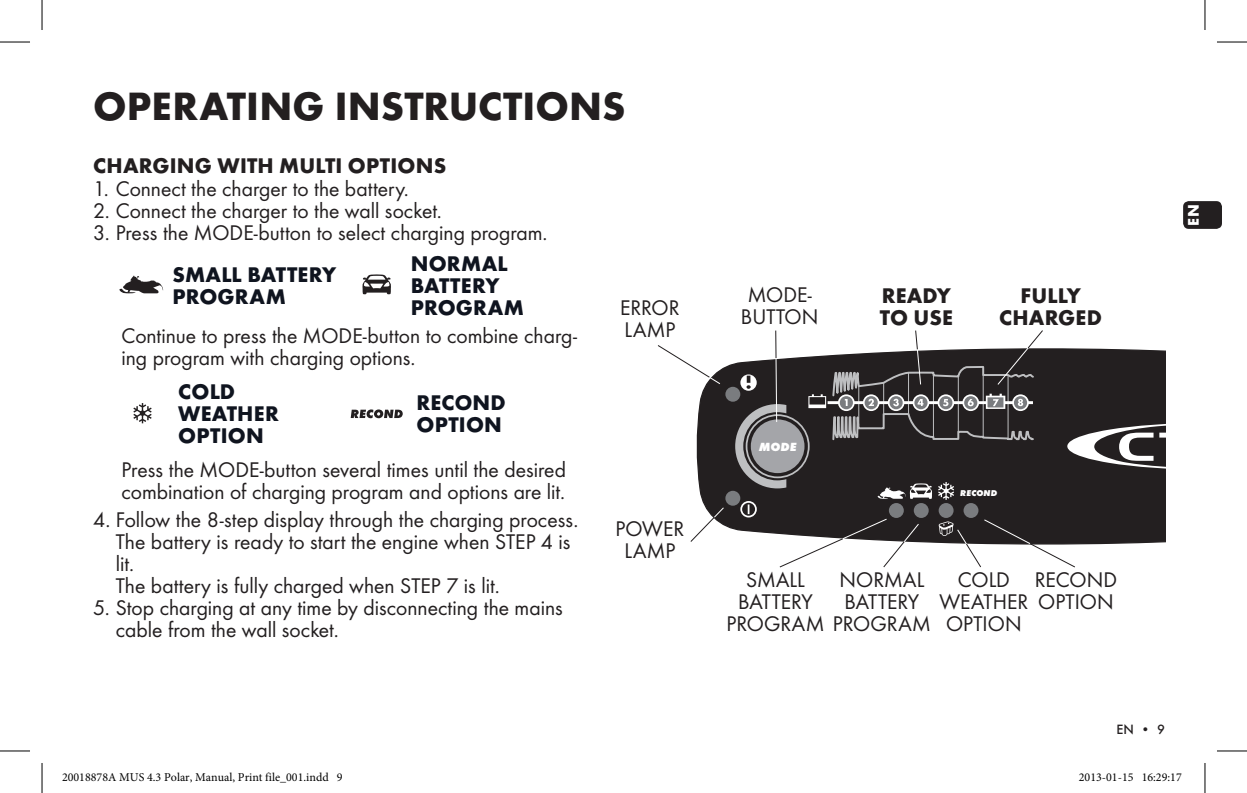
<style>
.page{position:relative;width:1247px;height:793px;background:#fff}
.page>*{position:absolute;margin:0;border:0;box-sizing:border-box;transform-origin:0 0}
.t1{font:700 41px "Futura";color:#231f20}
.t2{font:22px/22px "Futura Boo";color:#231f20}
.t3{font:700 22px/22px "Futura";letter-spacing:.01em;color:#0f141f}
.t4{font:700 22px/22px "Futura";letter-spacing:.005em;color:#231f20;text-align:center}
.t5{font:700 16px "Futura";color:#fff}
.t6{font:500 14px "Futura";color:#231f20}
.t7{font:italic 700 expanded 12.2px "Futura";color:#fff}
.t8{font:12px "Minion Pro";color:#000}
.t9{font:italic 700 expanded 8.8px "Futura";color:#fff}
.s1{font-style:italic}
</style>
<div class="page">
<div style="left:1182px;top:201px;width:39px;height:28px;background:#231f20;border-radius:6px"></div>
<div style="left:696px;top:348px;width:469px;height:196px;background:#231f20"></div>
<div style="left:749px;top:418px;width:57px;height:57px;background:#a4a5a9;border-radius:50%"></div>
<div style="left:747px;top:416px;width:60px;height:60px;border:3px solid #231f20;border-radius:50%"></div>
<div style="left:725px;top:491px;width:15px;height:15px;background:#7a7c7f;border-radius:50%"></div>
<div style="left:888px;top:503px;width:15px;height:15px;background:#7a7c7f;border-radius:50%"></div>
<div style="left:913px;top:503px;width:15px;height:15px;background:#7a7c7f;border-radius:50%"></div>
<div style="left:938px;top:503px;width:15px;height:15px;background:#7a7c7f;border-radius:50%"></div>
<div style="left:963px;top:503px;width:15px;height:15px;background:#7a7c7f;border-radius:50%"></div>
<div style="left:725px;top:387px;width:15px;height:15px;background:#7a7c7f;border-radius:50%"></div>
<svg style="left:740px;top:501px;width:16px;height:16px"></svg>
<svg style="left:877px;top:483px;width:55px;height:16px"></svg>
<svg style="left:938px;top:482px;width:16px;height:18px"></svg>
<svg style="left:1067px;top:423px;width:98px;height:46px"></svg>
<svg style="left:119px;top:275px;width:44px;height:18px"></svg>
<svg style="left:362px;top:274px;width:29px;height:20px"></svg>
<svg style="left:350px;top:409px;width:52px;height:9px"></svg>
<svg style="left:133px;top:403px;width:19px;height:20px"></svg>
<svg style="left:735px;top:330px;width:51px;height:158px"></svg>
<svg style="left:808px;top:330px;width:235px;height:119px"></svg>
<svg style="left:657px;top:345px;width:64px;height:40px"></svg>
<svg style="left:690px;top:506px;width:34px;height:37px"></svg>
<svg style="left:778px;top:518px;width:141px;height:50px"></svg>
<svg style="left:938px;top:518px;width:138px;height:50px"></svg>
<hr style="left:0;top:42px;width:30px;height:1px;background:#000">
<hr style="left:1216px;top:42px;width:30px;height:1px;background:#000">
<hr style="left:0;top:750px;width:30px;height:1px;background:#000">
<hr style="left:1216px;top:750px;width:30px;height:1px;background:#000">
<hr style="left:42px;top:0;width:1px;height:30px;background:#000">
<hr style="left:42px;top:763px;width:1px;height:30px;background:#000">
<hr style="left:1204px;top:0;width:1px;height:30px;background:#000">
<hr style="left:1204px;top:763px;width:1px;height:30px;background:#000">
<h1 class="t1" style="left:93px;top:81px;width:534px">OPERATING INSTRUCTIONS</h1>
<p class="t4" style="left:93px;top:154px;width:354px">CHARGING WITH MULTI OPTIONS</p>
<p class="t2" style="left:93px;top:177px;width:317px">1. Connect the charger to the battery.</p>
<p class="t2" style="left:93px;top:199px;width:350px">2. Connect the charger to the wall socket.</p>
<p class="t2" style="left:93px;top:221px;width:456px">3. Press the MODE-button to select charging program.</p>
<p class="t3" style="left:172px;top:263px;width:165px">SMALL BATTERY<br>PROGRAM</p>
<p class="t3" style="left:411px;top:252px;width:115px">NORMAL<br>BATTERY<br>PROGRAM</p>
<p class="t2" style="left:121px;top:324px;width:457px">Continue to press the MODE-button to combine charg&shy;ing program with charging options.</p>
<p class="t3" style="left:178px;top:380px;width:102px">COLD<br>WEATHER<br>OPTION</p>
<p class="t3" style="left:416px;top:391px;width:91px">REC<span class="s1">O</span>ND<br>OPTION</p>
<p class="t2" style="left:121px;top:458px;width:446px">Press the MODE-button several times until the desired combination of charging program and options are lit.</p>
<p class="t2" style="left:116px;top:508px;width:464px;text-indent:-23px">4. Follow the 8-step display through the charging process.<br>The battery is ready to start the engine when STEP 4 is lit.<br>The battery is fully charged when STEP 7 is lit.</p>
<p class="t2" style="left:116px;top:596px;width:448px;text-indent:-23px">5. Stop charging at any time by disconnecting the mains cable from the wall socket.</p>
<p class="t2" style="left:620px;top:297px;width:61px">ERROR<br>LAMP</p>
<p class="t2" style="left:615px;top:517px;width:70px;text-align:center">POWER<br>LAMP</p>
<p class="t2" style="left:741px;top:284px;width:79px;text-align:center">MODE-<br>BUTTON</p>
<p class="t4" style="left:879px;top:284px;width:75px;text-align:left">READY<br>TO USE</p>
<p class="t4" style="left:998px;top:284px;width:105px">FULLY<br>CHARGED</p>
<p class="t5" style="left:1183px;top:226px;width:23px;rotate:-90deg">EN</p>
<p class="t7" style="left:758px;top:439px;width:39px">MODE</p>
<p class="t9" style="left:959px;top:487px;width:38px">RECOND</p>
<p class="t2" style="left:746px;top:568px;width:60px">SMALL</p>
<p class="t2" style="left:738px;top:590px;width:76px">BATTERY</p>
<p class="t2" style="left:726px;top:612px;width:206px">PROGRAM PROGRAM</p>
<p class="t2" style="left:839px;top:568px;width:86px">NORMAL<br>BATTERY</p>
<p class="t2" style="left:939px;top:568px;width:90px;text-align:center">COLD<br>WEATHER<br>OPTION</p>
<p class="t2" style="left:1034px;top:568px;width:84px">RECOND<br>OPTION</p>
<p class="t6" style="left:1116px;top:721px;width:50px">EN • 9</p>
<p class="t8" style="left:62px;top:769px;width:282px">20018878A MUS 4.3 Polar, Manual, Print file_001.indd 9</p>
<p class="t8" style="left:1078px;top:769px;width:104px">2013-01-15 16:29:17</p>
</div>
